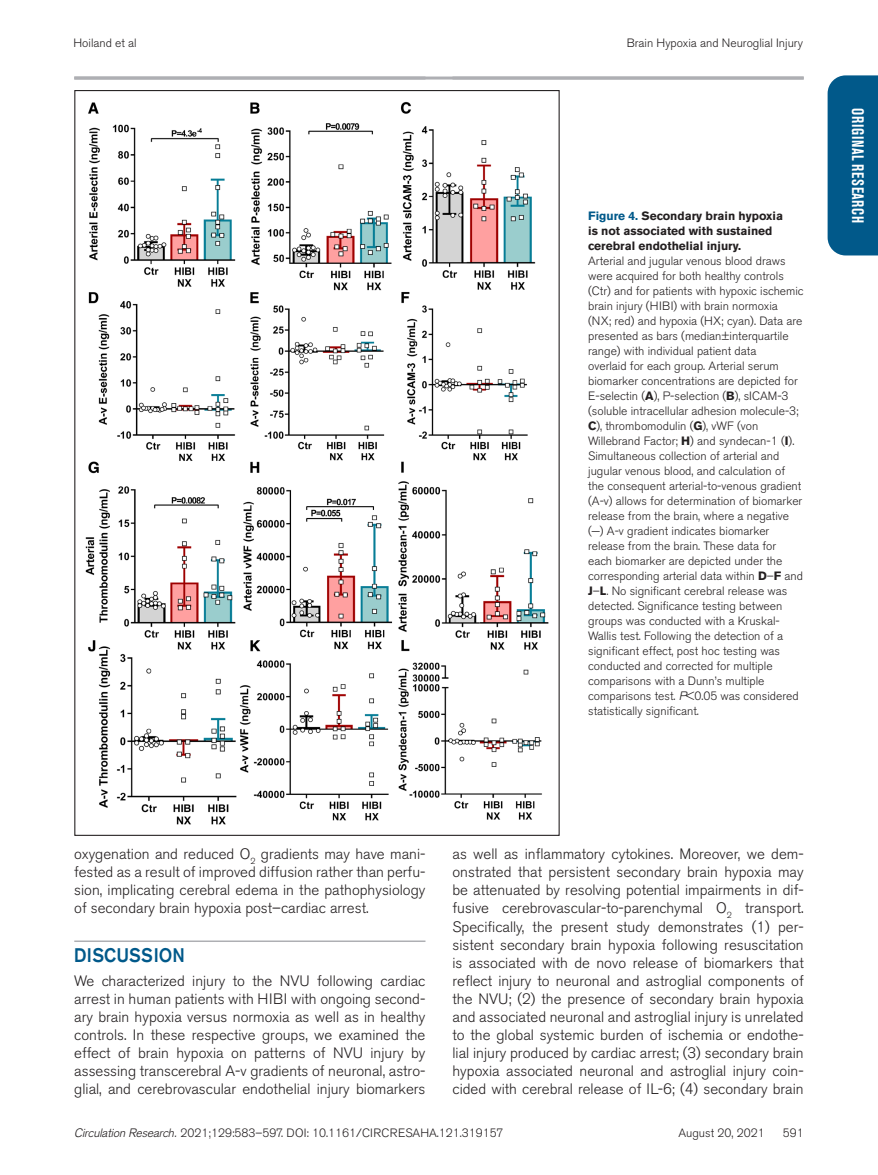
<style>
.page{position:relative;width:878px;height:1175px;background:#fff}
.page>*{position:absolute;margin:0;border:0;box-sizing:border-box;transform-origin:0 0}
.t1{font:500 19.5px "Akzidenz Grotesk BE";color:#01598a;scale:.9 1}
.t2{font:700 condensed 16.5px "Akzidenz Grotesk BE";color:#fff;scale:.9 1}
.t3{font:300 15px/18px "Akzidenz Grotesk BE";color:#231f20;text-align:justify}
.t4{font:300 12px/15px "Akzidenz Grotesk BE";color:#231f20}
.t5{font:700 12px/15px "Akzidenz Grotesk BE";color:#231f20}
.s1{color:#01598a}
.s2{font-weight:700}
.s3{font-family:"Akzidenz Grotesk";font-style:italic}
</style>
<div class="page">
<div style="left:827px;top:75px;width:51px;height:180px;background:#01598a"></div>
<hr style="left:74px;top:76px;width:729px;height:4px;background:#b9babe">
<hr style="left:74px;top:940px;width:351px;height:2px;background:#aeafb3">
<svg style="left:74px;top:90px;width:486px;height:746px"></svg>
<p class="t4" style="left:74px;top:36px;width:65px">Hoiland et al</p>
<p class="t4" style="left:626px;top:36px;width:178px">Brain Hypoxia and Neuroglial Injury</p>
<p class="t5" style="left:588px;top:208px;width:196px"><span class="s1">Figure 4.</span> Secondary brain hypoxia is not associated with sustained cerebral endothelial injury.</p>
<p class="t4" style="left:588px;top:253px;width:217px">Arterial and jugular venous blood draws were acquired for both healthy controls (Ctr) and for patients with hypoxic ischemic brain injury (HIBI) with brain normoxia (NX; red) and hypoxia (HX; cyan). Data are presented as bars (median±interquartile range) with individual patient data<br>overlaid for each group. Arterial serum biomarker concentrations are depicted for E-selectin (<span class="s2">A</span>), P-selection (<span class="s2">B</span>), sICAM-3 (soluble intracellular adhesion molecule-3; <span class="s2">C</span>), thrombomodulin (<span class="s2">G</span>), vWF (von Willebrand Factor; <span class="s2">H</span>) and syndecan-1 (<span class="s2">I</span>).<br>Simultaneous collection of arterial and jugular venous blood, and calculation of the consequent arterial-to-venous gradient (A-v) allows for determination of biomarker release from the brain, where a negative (−) A-v gradient indicates biomarker release from the brain. These data for<br>each biomarker are depicted under the corresponding arterial data within <span class="s2">D</span>–<span class="s2">F</span> and <span class="s2">J</span>–<span class="s2">L</span>. No significant cerebral release was detected. Significance testing between groups was conducted with a Kruskal-Wallis test. Following the detection of a significant effect, post hoc testing was conducted and corrected for multiple comparisons with a Dunn’s multiple comparisons test. <span class="s3">P</span>&lt;0.05 was considered statistically significant.</p>
<h2 class="t2" style="left:867px;top:108px;width:127px;rotate:90deg">Original Research</h2>
<p class="t3" style="left:74px;top:845px;width:352px">oxygenation and reduced O<sub>2</sub> gradients may have mani&shy;fested as a result of improved diffusion rather than perfu&shy;sion, implicating cerebral edema in the pathophysiology of secondary brain hypoxia post–cardiac arrest.</p>
<h1 class="t1" style="left:74px;top:942px;width:124px">DISCUSSION</h1>
<p class="t3" style="left:74px;top:971px;width:353px">We characterized injury to the NVU following cardiac arrest in human patients with HIBI with ongoing second&shy;ary brain hypoxia versus normoxia as well as in healthy controls. In these respective groups, we examined the effect of brain hypoxia on patterns of NVU injury by assessing transcerebral A-v gradients of neuronal, astro&shy;glial, and cerebrovascular endothelial injury biomarkers</p>
<p class="t3" style="left:452px;top:845px;width:353px">as well as inflammatory cytokines. Moreover, we dem&shy;onstrated that persistent secondary brain hypoxia may be attenuated by resolving potential impairments in dif&shy;fusive cerebrovascular-to-parenchymal O<sub>2</sub> transport.<br>Specifically, the present study demonstrates (1) per&shy;sistent secondary brain hypoxia following resuscitation is associated with de novo release of biomarkers that reflect injury to neuronal and astroglial components of the NVU; (2) the presence of secondary brain hypoxia and associated neuronal and astroglial injury is unrelated to the global systemic burden of ischemia or endothe&shy;lial injury produced by cardiac arrest; (3) secondary brain hypoxia associated neuronal and astroglial injury coin&shy;cided with cerebral release of IL-6; (4) secondary brain</p>
<p class="t4" style="left:74px;top:1125px;width:430px"><span class="s3">Circulation Research.</span> 2021;129:583–597. DOI: 10.1161/CIRCRESAHA.121.319157</p>
<p class="t4" style="left:678px;top:1125px;width:88px">August 20, 2021</p>
<p class="t4" style="left:782px;top:1125px;width:22px">591</p>
</div>
